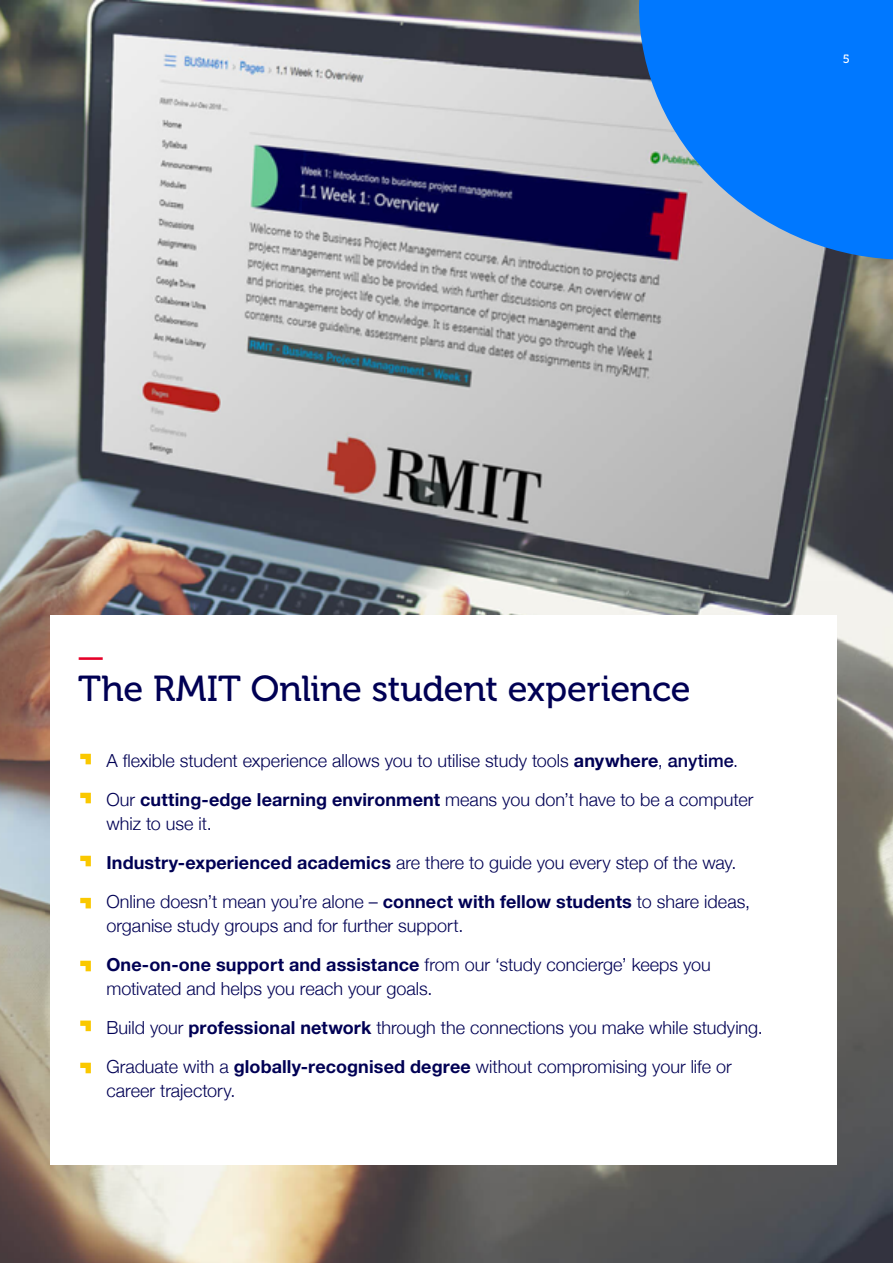
<style>
.page{position:relative;width:893px;height:1263px;background:#fff}
.page>*{position:absolute;margin:0;border:0;box-sizing:border-box;transform-origin:0 0}
.t1{font:36px "Museo 500";letter-spacing:-.01em;color:#000054}
.t2{font:33px "Museo 500";color:#e60029}
.t3{font:300 18px/39px "Helvetica Neue";color:#000054}
.t4{font:12px "Museo 500";color:#fff}
.s1{font-weight:700}
.s2{font-weight:500}
</style>
<div class="page">
<img style="left:0;top:0;width:893px;height:1263px">
<svg style="left:639px;top:0;width:254px;height:259px;background:#267fea"></svg>
<div style="left:51px;top:615px;width:786px;height:550px;background:#fff"></div>
<svg style="left:80px;top:754px;width:11px;height:10px"></svg>
<svg style="left:80px;top:793px;width:11px;height:10px"></svg>
<svg style="left:80px;top:856px;width:11px;height:10px"></svg>
<svg style="left:80px;top:898px;width:11px;height:10px"></svg>
<svg style="left:80px;top:1020px;width:11px;height:11px"></svg>
<svg style="left:80px;top:961px;width:11px;height:10px"></svg>
<svg style="left:80px;top:1063px;width:11px;height:10px"></svg>
<p class="t4" style="left:843px;top:52px;width:8px">5</p>
<h2 class="t2" style="left:77px;top:638px;width:30px">—</h2>
<h1 class="t1" style="left:78px;top:669px;width:614px">The RMIT Online student experience</h1>
<p class="t3" style="left:106px;top:739px;width:648px">A flexible student experience allows you to utilise study tools <span class="s1">anywhere</span>, <span class="s2">anytime</span>.<br>Our <span class="s1">cutting-edge learning environment</span> means you don’t have to be a computer</p>
<p class="t3" style="left:106px;top:802px;width:645px">whiz to use it.<br><span class="s1">Industry-experienced academics</span> are there to guide you every step of the way.<br>Online doesn’t mean you’re alone – <span class="s1">connect with fellow students</span> to share ideas,</p>
<p class="t3" style="left:106px;top:904px;width:606px">organise study groups and for further support.<br><span class="s1">One-on-one support and assistance</span> from our ‘study concierge’ keeps you</p>
<p class="t3" style="left:106px;top:967px;width:658px">motivated and helps you reach your goals.<br>Build your <span class="s1">professional network</span> through the connections you make while studying.<br>Graduate with a <span class="s1">globally-recognised degree</span> without compromising your life or</p>
<p class="t3" style="left:106px;top:1069px;width:131px">career trajectory.</p>
</div>
